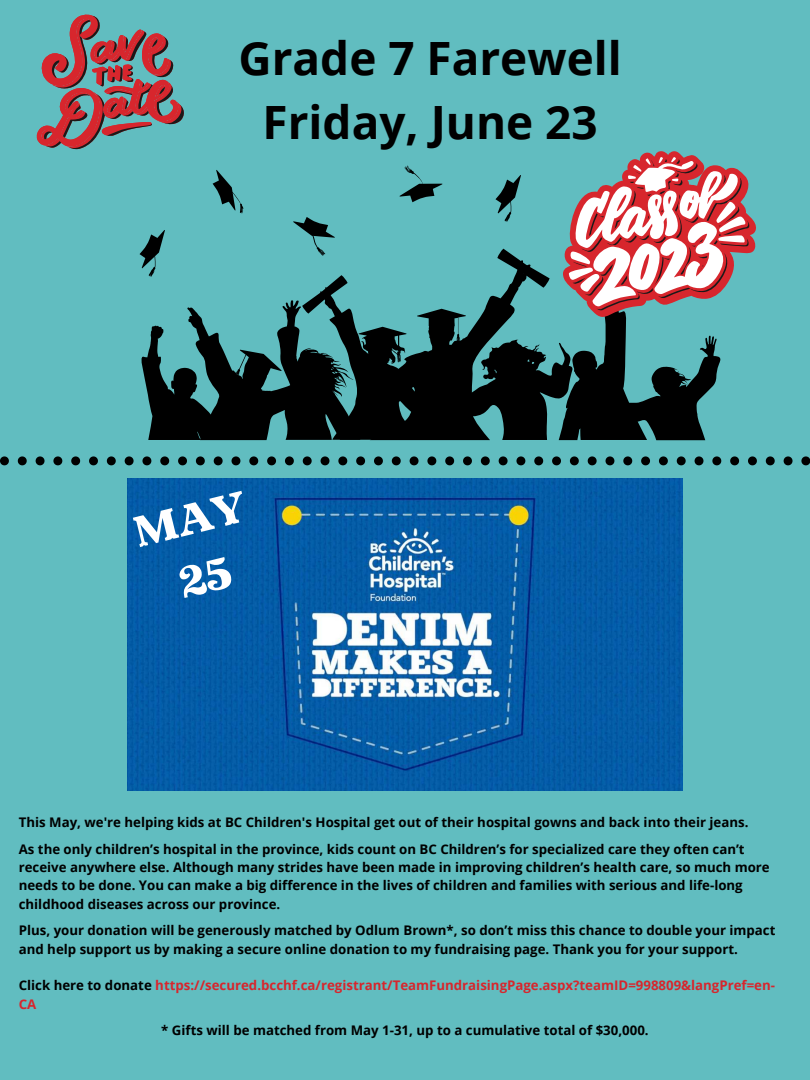
<style>
.page{position:relative;width:810px;height:1080px;background:#61bdc0}
.page>*{position:absolute;margin:0;border:0;box-sizing:border-box;transform-origin:0 0}
.t1{font:700 45.88px/64px "Open Sans";color:#000;text-align:center}
.t2{font:43.12px/60.1px "Made Winter Solid";color:#fff;text-align:center}
.t3{font:700 13.25px/18.2px "Open Sans";color:#000}
.t4{font:700 13.25px/18.2px "Open Sans";color:#d7262d}
.s1{color:#000}
</style>
<div class="page">
<svg style="left:36px;top:14px;width:720px;height:426px"></svg>
<svg style="left:0;top:456px;width:810px;height:9px"></svg>
<img style="left:128px;top:478px;width:555px;height:313px">
<h1 class="t1" style="left:239px;top:26px;width:385px">Grade 7 Farewell<br>Friday, June 23</h1>
<h2 class="t2" style="left:128px;top:506px;width:116px;rotate:-14deg">May<br>25</h2>
<p class="t3" style="left:19px;top:809px;width:731px;line-height:26.8px">This May, we're helping kids at BC Children's Hospital get out of their hospital gowns and back into their jeans.<br>As the only children’s hospital in the province, kids count on BC Children’s for specialized care they often can’t</p>
<p class="t3" style="left:19px;top:858px;width:753px">receive anywhere else. Although many strides have been made in improving children’s health care, so much more needs to be done. You can make a big difference in the lives of children and families with serious and life-long childhood diseases across our province.</p>
<p class="t3" style="left:19px;top:921px;width:758px">Plus, your donation will be generously matched by Odlum Brown*, so don’t miss this chance to double your impact and help support us by making a secure online donation to my fundraising page. Thank you for your support.</p>
<p class="t4" style="left:19px;top:976px;width:758px"><span class="s1">Click here to donate</span> https://secured.bcchf.ca/registrant/TeamFundraisingPage.aspx?teamID=998809&amp;langPref=en-<br>CA</p>
<p class="t3" style="left:161px;top:1021px;width:489px">* Gifts will be matched from May 1-31, up to a cumulative total of $30,000.</p>
</div>
